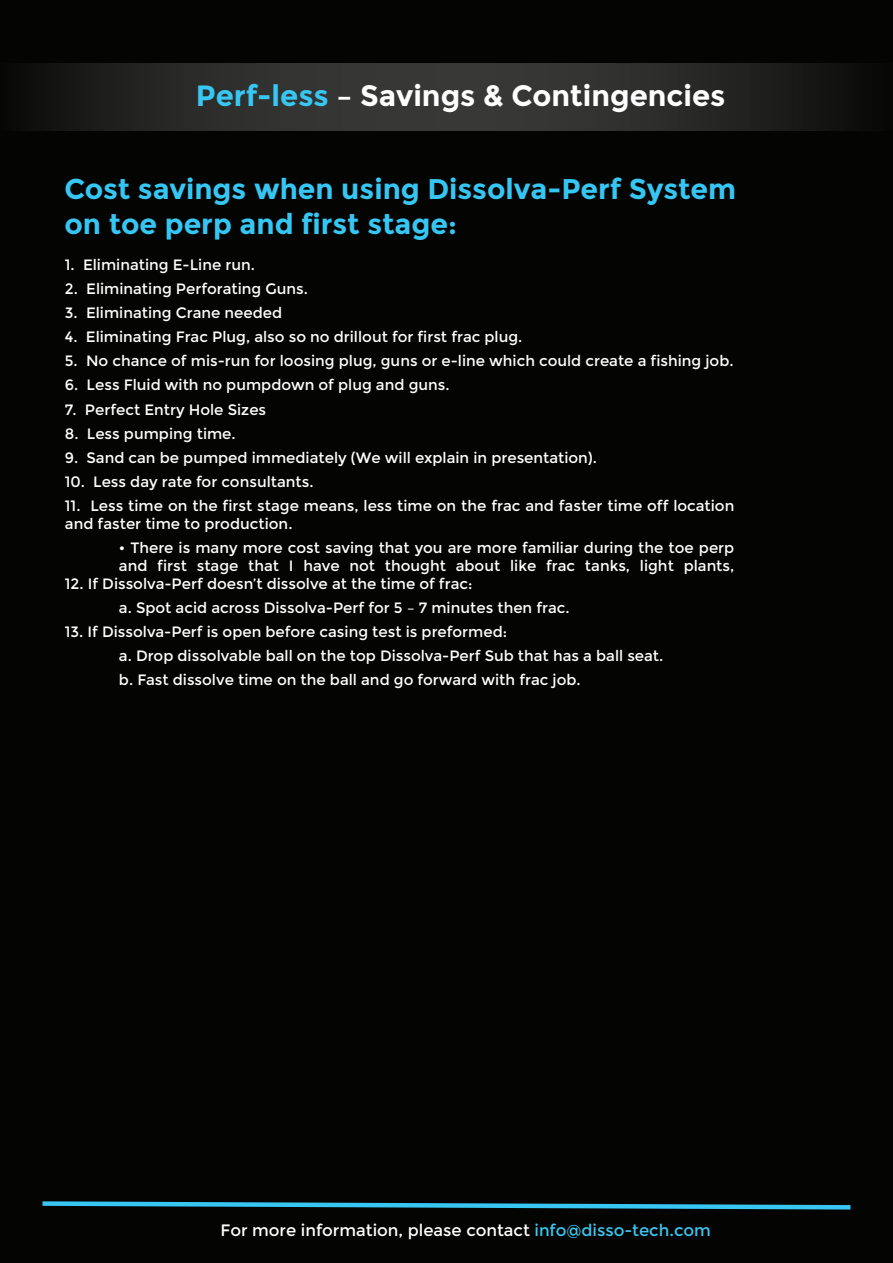
<style>
.page{position:relative;width:893px;height:1263px;background:#040503}
.page>*{position:absolute;margin:0;border:0;box-sizing:border-box;transform-origin:0 0}
.t1{font:700 29.4px "Montserrat";color:#fff}
.t2{font:700 28.5px/34.2px "Montserrat";color:#36c6f4}
.t3{font:16.5px "Montserrat";color:#fff}
.t4{font:15px/24px "Montserrat";color:#fff}
.s1{color:#38c6f3}
.s2{color:#3bc6f2}
</style>
<div class="page">
<svg style="left:32px;top:63px;width:821px;height:67px"></svg>
<svg style="left:42px;top:1201px;width:809px;height:9px"></svg>
<h1 class="t1" style="left:196px;top:78px;width:531px"><span class="s1">Perf-less</span> – Savings &amp; Contingencies</h1>
<h2 class="t2" style="left:64px;top:172px;width:673px">Cost savings when using Dissolva-Perf System on toe perp and first stage:</h2>
<p class="t4" style="left:65px;top:253px;width:192px">1. Eliminating E-Line run.</p>
<p class="t4" style="left:65px;top:277px;width:244px">2. Eliminating Perforating Guns.</p>
<p class="t4" style="left:65px;top:301px;width:219px">3. Eliminating Crane needed</p>
<p class="t4" style="left:65px;top:325px;width:459px">4. Eliminating Frac Plug, also so no drillout for first frac plug.</p>
<p class="t4" style="left:65px;top:349px;width:670px">5. No chance of mis-run for loosing plug, guns or e-line which could create a fishing job.</p>
<p class="t4" style="left:65px;top:373px;width:386px">6. Less Fluid with no pumpdown of plug and guns.</p>
<p class="t4" style="left:65px;top:397px;width:203px">7. Perfect Entry Hole Sizes</p>
<p class="t4" style="left:65px;top:421px;width:172px">8. Less pumping time.</p>
<p class="t4" style="left:65px;top:445px;width:533px">9. Sand can be pumped immediately (We will explain in presentation).</p>
<p class="t4" style="left:65px;top:469px;width:250px">10. Less day rate for consultants.</p>
<p class="t4" style="left:65px;top:496px;width:671px;line-height:18px">11. Less time on the first stage means, less time on the frac and faster time off location and faster time to production.</p>
<p class="t4" style="left:119px;top:538px;width:617px;line-height:18px">• There is many more cost saving that you are more familiar during the toe perp and first stage that I have not thought about like frac tanks, light plants,</p>
<p class="t4" style="left:119px;top:571px;width:452px;text-indent:-54px">12. If Dissolva-Perf doesn’t dissolve at the time of frac:<br>a. Spot acid across Dissolva-Perf for 5 – 7 minutes then frac.</p>
<p class="t4" style="left:119px;top:619px;width:546px;text-indent:-54px">13. If Dissolva-Perf is open before casing test is preformed:<br>a. Drop dissolvable ball on the top Dissolva-Perf Sub that has a ball seat. b. Fast dissolve time on the ball and go forward with frac job.</p>
<p class="t3" style="left:221px;top:1221px;width:492px">For more information, please contact <span class="s2">info@disso-tech.com</span></p>
</div>
